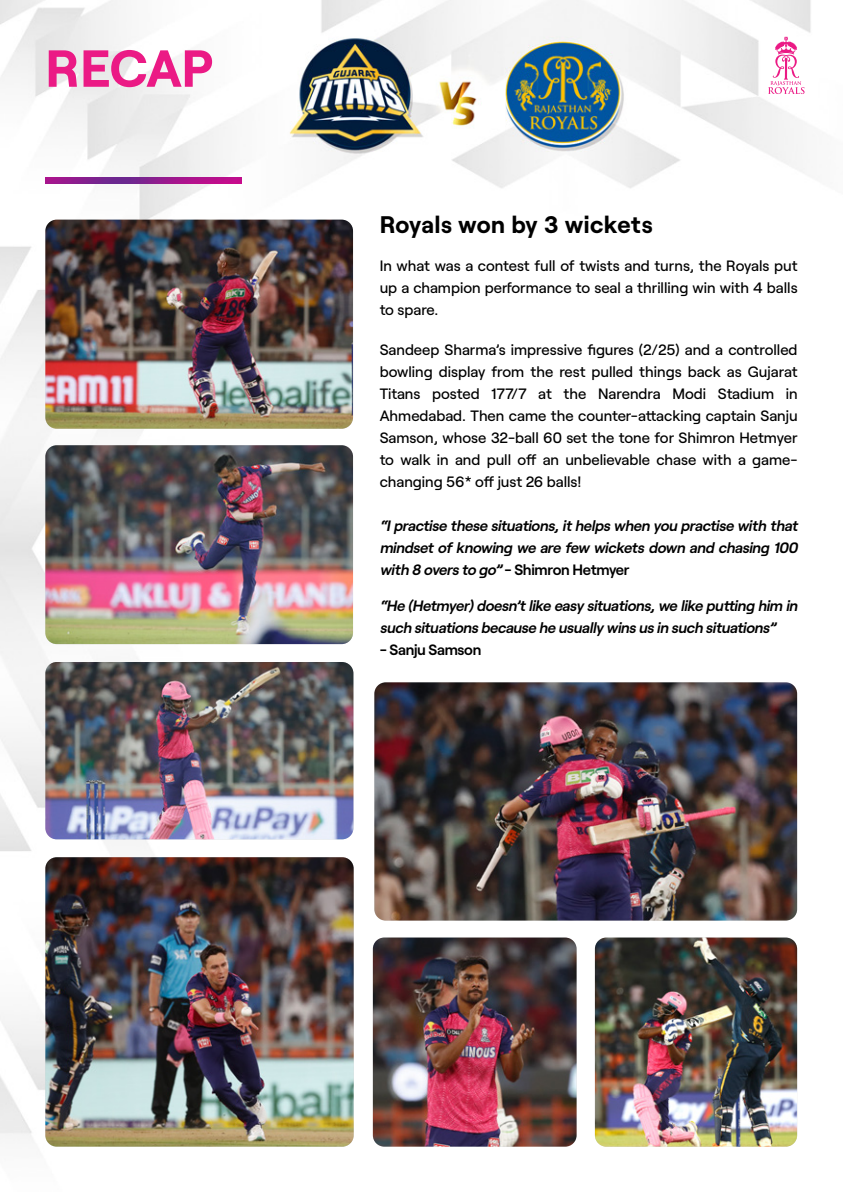
<style>
.page{position:relative;width:843px;height:1192px;background:#fff}
.page>*{position:absolute;margin:0;border:0;box-sizing:border-box;transform-origin:0 0}
.t1{font:700 52px "Roobert";letter-spacing:-.015em;color:#eb1a85}
.t2{font:700 24px "Roobert";letter-spacing:.015em;color:#000}
.t3{font:500 15px/22px "Roobert";color:#000;text-align:justify}
.t4{font:italic 600 15px/22px "Roobert";color:#000;text-align:justify}
.t5{font:600 15px "Roobert";letter-spacing:-.02em;color:#000}
.s1{font-style:normal}
</style>
<div class="page">
<img style="left:0;top:0;width:811px;height:1147px">
<svg style="left:768px;top:37px;width:36px;height:57px"></svg>
<img style="left:45px;top:445px;width:308px;height:199px">
<img style="left:45px;top:662px;width:308px;height:177px">
<img style="left:45px;top:857px;width:309px;height:289px">
<img style="left:45px;top:220px;width:308px;height:209px">
<img style="left:374px;top:682px;width:423px;height:238px">
<img style="left:373px;top:937px;width:203px;height:209px">
<img style="left:595px;top:937px;width:202px;height:209px">
<img style="left:46px;top:177px;width:196px;height:6px">
<h1 class="t1" style="left:45px;top:28px;width:169px">RECAP</h1>
<h2 class="t2" style="left:380px;top:206px;width:275px">Royals won by 3 wickets</h2>
<p class="t3" style="left:380px;top:253px;width:419px">In what was a contest full of twists and turns, the Royals put up a champion performance to seal a thrilling win with 4 balls to spare.</p>
<p class="t3" style="left:380px;top:337px;width:419px">Sandeep Sharma’s impressive figures (2/25) and a controlled bowling display from the rest pulled things back as Gujarat Titans posted 177/7 at the Narendra Modi Stadium in Ahmedabad. Then came the counter-attacking captain Sanju Samson, whose 32-ball 60 set the tone for Shimron Hetmyer to walk in and pull off an unbelievable chase with a game&shy;changing 56* off just 26 balls!</p>
<p class="t4" style="left:380px;top:513px;width:423px">“Ipractise these situations,ithelpswhen you practise with that mindsetofknowing we are few wicketsdown and chasing 100 with 8 oversto go”<span class="s1">- Shimron Hetmyer</span></p>
<p class="t4" style="left:380px;top:593px;width:423px">“He (Hetmyer)doesn’tlike easysituations,we like putting him in such situationsbecause he usuallywinsusin such situations”</p>
<p class="t5" style="left:380px;top:638px;width:103px">- Sanju Samson</p>
</div>
